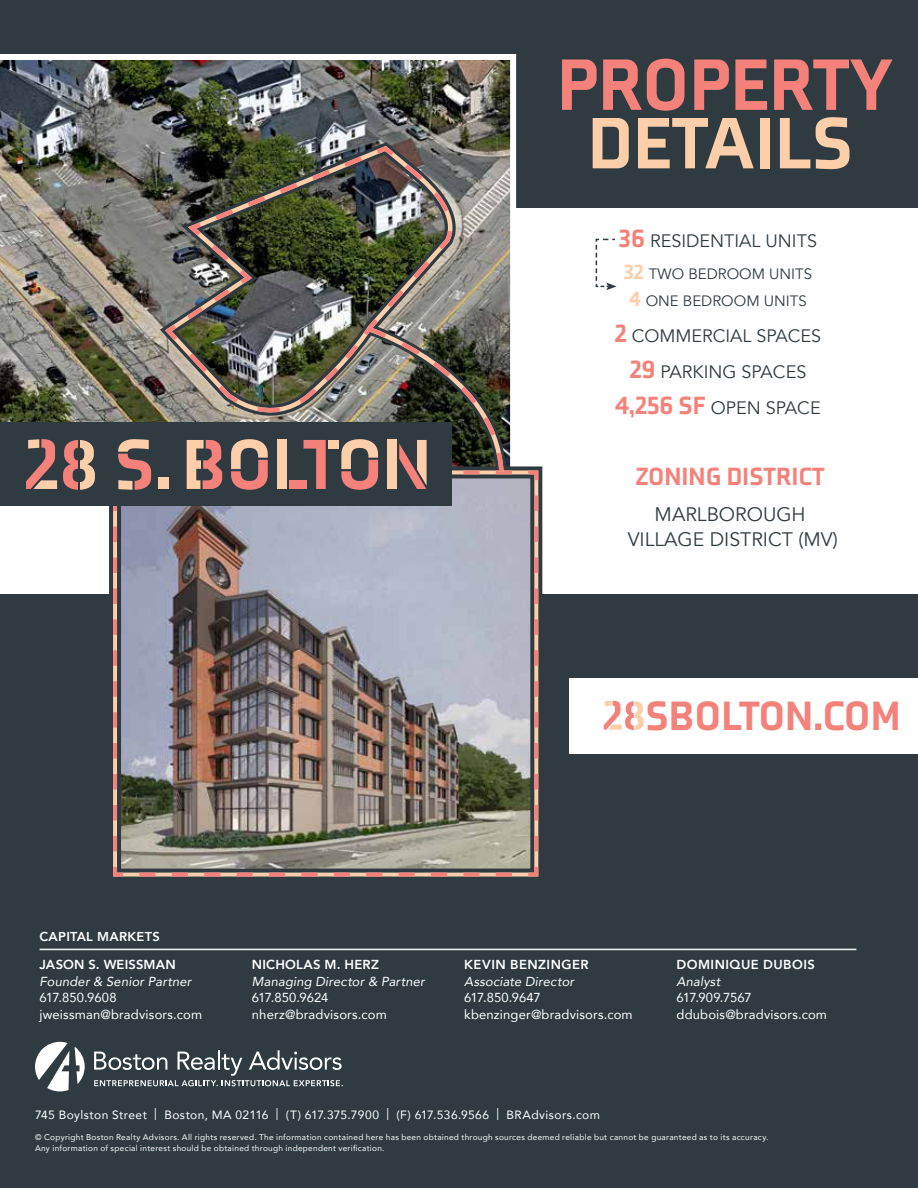
<style>
.page{position:relative;width:918px;height:1188px;background:#fff}
.page>*{position:absolute;margin:0;border:0;box-sizing:border-box;transform-origin:0 0}
.t1{font:900 74.55px "Axia";color:#f4827b}
.t2{font:900 74.55px "Axia";color:#fdceaa}
.t3{font:900 42px "Axia";color:#f4827b}
.t4{font:900 25.5px "Axia";color:#f4827b}
.t5{font:19.5px/25.5px "Avenir";color:#2f3b41;text-align:center}
.t6{font:18px/36px "Avenir";color:#2f3b41;text-align:center}
.t7{font:15px/27px "Avenir";color:#2f3b41;text-align:center}
.t8{font:13.05px/16.5px "Avenir";letter-spacing:.015em;color:#fff}
.t9{font:italic 13.05px "Avenir";letter-spacing:.015em;color:#fff}
.t10{font:800 13.05px "Avenir";letter-spacing:.03em;color:#fff}
.t11{font:800 12.9px "Avenir";letter-spacing:.02em;color:#fff}
.t12{font:12px "Avenir";letter-spacing:.035em;color:#fff}
.t13{font:8.25px/10.5px "Avenir";letter-spacing:.035em;color:#fff}
.s1{font-family:"Axia";font-weight:900;font-size:25.5px;color:#f4827b}
.s2{font-family:"Axia";font-weight:900;font-size:21px;color:#fdceaa}
</style>
<div class="page">
<div style="left:0;top:594px;width:918px;height:594px;background:#2f3b41"></div>
<hr style="left:40px;top:949px;width:816px;height:1px;background:#fff">
<svg style="left:94px;top:1050px;width:249px;height:36px"></svg>
<svg style="left:75px;top:1047px;width:10px;height:37px"></svg>
<svg style="left:35px;top:1042px;width:34px;height:49px"></svg>
<div style="left:0;top:0;width:918px;height:207px;background:#2f3b41"></div>
<img style="left:0;top:54px;width:516px;height:368px">
<img style="left:111px;top:468px;width:429px;height:409px">
<div style="left:0;top:422px;width:451px;height:83px;background:#2f3b41"></div>
<svg style="left:26px;top:439px;width:31px;height:50px"></svg>
<svg style="left:63px;top:440px;width:32px;height:50px"></svg>
<div style="left:570px;top:678px;width:348px;height:76px;background:#fff"></div>
<svg style="left:604px;top:701px;width:40px;height:29px"></svg>
<svg style="left:595px;top:238px;width:22px;height:52px"></svg>
<img style="left:161px;top:149px;width:294px;height:91px">
<img style="left:118px;top:240px;width:395px;height:250px">
<h1 class="t1" style="left:557px;top:39px;width:338px">PROPERTY</h1>
<h1 class="t2" style="left:588px;top:97px;width:267px">DETAILS</h1>
<h3 class="t6" style="left:619px;top:223px;width:199px"><span class="s1">36</span> RESIDENTIAL UNITS</h3>
<h3 class="t7" style="left:624px;top:260px;width:190px"><span class="s2">32</span> TWO BEDROOM UNITS<br><span class="s2">4</span> ONE BEDROOM UNITS</h3>
<h3 class="t6" style="left:615px;top:318px;width:208px"><span class="s1">2</span> COMMERCIAL SPACES<br><span class="s1">29</span> PARKING SPACES<br><span class="s1">4,256 SF</span> OPEN SPACE</h3>
<h3 class="t4" style="left:636px;top:460px;width:191px">ZONING DISTRICT</h3>
<h3 class="t5" style="left:628px;top:502px;width:212px">MARLBOROUGH<br>VILLAGE DISTRICT (MV)</h3>
<h2 class="t3" style="left:646px;top:689px;width:257px">SBOLTON.COM</h2>
<h3 class="t11" style="left:40px;top:927px;width:122px">CAPITAL MARKETS</h3>
<h3 class="t10" style="left:40px;top:955px;width:138px">JASON S. WEISSMAN</h3>
<h3 class="t9" style="left:40px;top:973px;width:154px">Founder &amp; Senior Partner</h3>
<h3 class="t8" style="left:40px;top:989px;width:164px">617.850.9608 jweissman@bradvisors.com</h3>
<h3 class="t10" style="left:252px;top:955px;width:129px">NICHOLAS M. HERZ</h3>
<h3 class="t9" style="left:252px;top:973px;width:174px">Managing Director &amp; Partner</h3>
<h3 class="t8" style="left:252px;top:989px;width:136px">617.850.9624 nherz@bradvisors.com</h3>
<h3 class="t10" style="left:464px;top:955px;width:126px">KEVIN BENZINGER</h3>
<h3 class="t9" style="left:464px;top:973px;width:111px">Associate Director</h3>
<h3 class="t8" style="left:464px;top:989px;width:170px">617.850.9647 kbenzinger@bradvisors.com</h3>
<h3 class="t10" style="left:677px;top:955px;width:140px">DOMINIQUE DUBOIS</h3>
<h3 class="t9" style="left:677px;top:973px;width:45px">Analyst</h3>
<h3 class="t8" style="left:677px;top:989px;width:152px">617.909.7567 ddubois@bradvisors.com</h3>
<h3 class="t12" style="left:35px;top:1105px;width:566px">745 Boylston Street | Boston, MA 02116 | (T) 617.375.7900 | (F) 617.536.9566 | BRAdvisors.com</h3>
<p class="t13" style="left:35px;top:1132px;width:735px">© Copyright Boston Realty Advisors. All rights reserved. The information contained here has been obtained through sources deemed reliable but cannot be guaranteed as to its accuracy.<br>Any information of special interest should be obtained through independent verification.</p>
</div>
